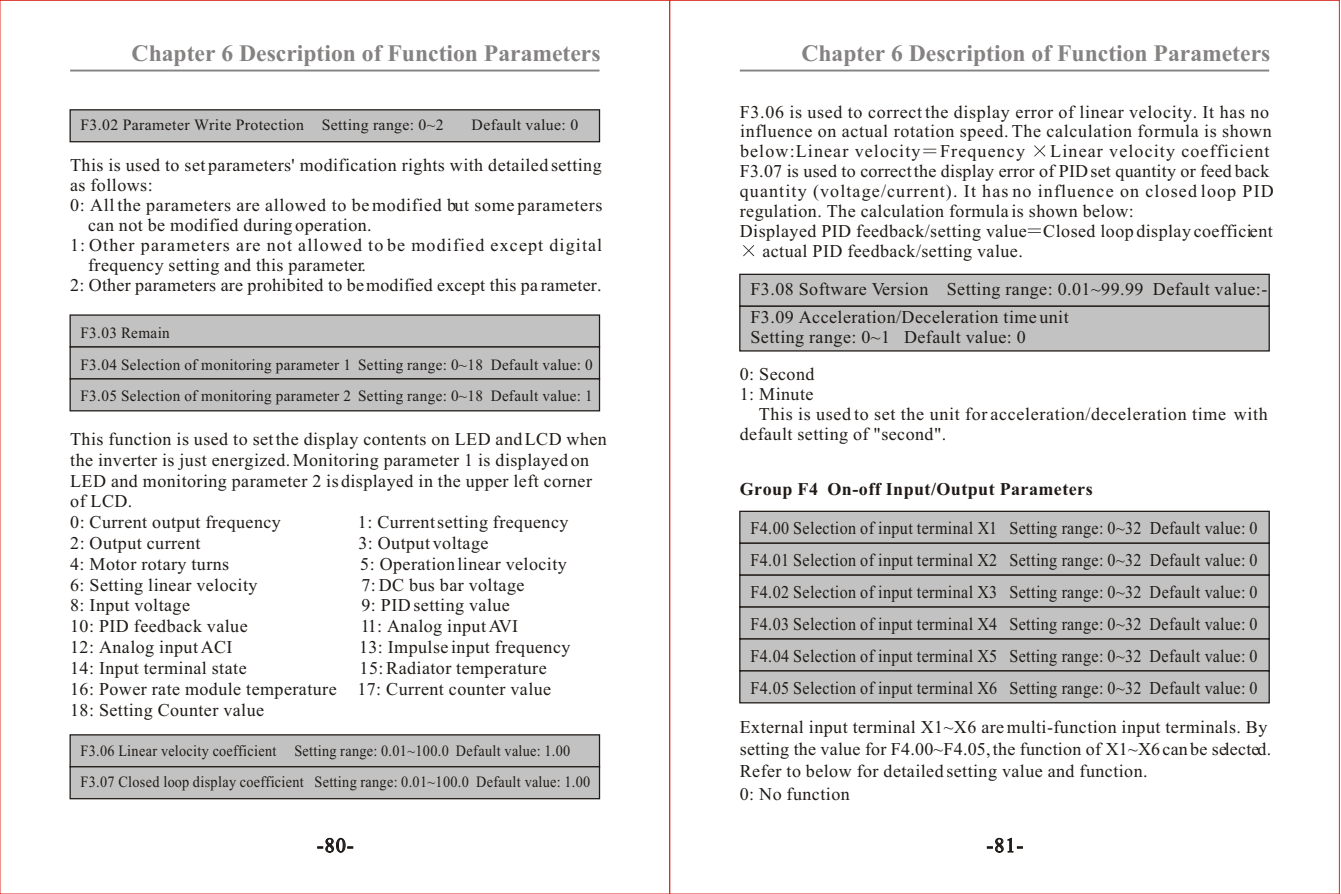
<style>
.page{position:relative;width:1341px;height:894px;background:#fff}
.page>*{position:absolute;margin:0;border:0;box-sizing:border-box;transform-origin:0 0}
.t1{font:700 23.62px "Times New Roman";color:#858282}
.t2{font:20.25px "Times New Roman";color:#1f1a17}
.t3{font:18px/20.7px "Times New Roman";letter-spacing:.025em;color:#1f1a17}
.t4{font:18px/31.9px "Times New Roman";letter-spacing:.025em;color:#1f1a17;text-align:justify;scale:.89 1}
.t5{font:18px "Times New Roman";letter-spacing:.06em;color:#1f1a17}
.t6{font:700 18px "Times New Roman";letter-spacing:.025em;color:#1f1a17}
.t7{font:15.75px/31.5px "Times New Roman";letter-spacing:.025em;color:#1f1a17;scale:.96 1}
.t8{font:15.75px/31.5px "Times New Roman";letter-spacing:.025em;color:#1f1a17;scale:.9 1}
.t9{font:15.75px "Times New Roman";letter-spacing:.025em;color:#1f1a17}
</style>
<div class="page">
<hr style="left:70px;top:70px;width:530px;height:1px;background:#858282">
<div style="left:70px;top:109px;width:530px;height:33px;background:#c2c2c2;border:1px solid #1f1a17"></div>
<div style="left:70px;top:314px;width:530px;height:33px;background:#c2c2c2;border:1px solid #1f1a17"></div>
<div style="left:70px;top:346px;width:530px;height:33px;background:#c2c2c2;border:1px solid #1f1a17"></div>
<div style="left:70px;top:378px;width:530px;height:33px;background:#c2c2c2;border:1px solid #1f1a17"></div>
<div style="left:70px;top:734px;width:530px;height:33px;background:#c2c2c2;border:1px solid #1f1a17"></div>
<div style="left:70px;top:766px;width:530px;height:33px;background:#c2c2c2;border:1px solid #1f1a17"></div>
<svg style="left:923px;top:149px;width:13px;height:4px"></svg>
<svg style="left:1034px;top:145px;width:11px;height:11px"></svg>
<svg style="left:1028px;top:228px;width:13px;height:5px"></svg>
<svg style="left:743px;top:245px;width:11px;height:11px"></svg>
<hr style="left:740px;top:70px;width:529px;height:1px;background:#858282">
<div style="left:739px;top:273px;width:531px;height:34px;background:#c2c2c2;border:1px solid #1f1a17"></div>
<div style="left:739px;top:305px;width:531px;height:46px;background:#c2c2c2;border:1px solid #1f1a17"></div>
<div style="left:739px;top:510px;width:531px;height:33px;background:#c2c2c2;border:1px solid #1f1a17"></div>
<div style="left:739px;top:542px;width:531px;height:33px;background:#c2c2c2;border:1px solid #1f1a17"></div>
<div style="left:739px;top:574px;width:531px;height:33px;background:#c2c2c2;border:1px solid #1f1a17"></div>
<div style="left:739px;top:606px;width:531px;height:33px;background:#c2c2c2;border:1px solid #1f1a17"></div>
<div style="left:739px;top:638px;width:531px;height:33px;background:#c2c2c2;border:1px solid #1f1a17"></div>
<div style="left:739px;top:670px;width:531px;height:33px;background:#c2c2c2;border:1px solid #1f1a17"></div>
<h1 class="t1" style="left:132px;top:45px;width:471px">Chapter 6 Description of Function Parameters</h1>
<p class="t9" style="left:81px;top:119px;width:365px">F3.02 Parameter Write Protection Setting range: 0~2</p>
<p class="t9" style="left:472px;top:119px;width:108px">Default value: 0</p>
<p class="t3" style="left:70px;top:156px;width:533px">This is used to set parameters' modification rights with detailed setting</p>
<p class="t3" style="left:70px;top:176px;width:84px">as follows:</p>
<p class="t3" style="left:70px;top:196px;width:534px">0: All the parameters are allowed to be modified but some parameters</p>
<p class="t3" style="left:88px;top:216px;width:285px">can not be modified during operation.</p>
<p class="t5" style="left:70px;top:238px;width:534px">1: Other parameters are not allowed to be modified except digital</p>
<p class="t3" style="left:88px;top:256px;width:280px">frequency setting and this parameter.</p>
<p class="t3" style="left:70px;top:276px;width:533px">2: Other parameters are prohibited to be modified except this pa rameter.</p>
<p class="t7" style="left:81px;top:318px;width:535px">F3.03 Remain<br>F3.04 Selection of monitoring parameter 1 Setting range: 0~18 Default value: 0<br>F3.05 Selection of monitoring parameter 2 Setting range: 0~18 Default value: 1</p>
<p class="t3" style="left:70px;top:430px;width:538px">This function is used to set the display contents on LED and LCD when the inverter is just energized. Monitoring parameter 1 is displayed on LED and monitoring parameter 2 is displayed in the upper left corner of LCD.<br>0: Current output frequency</p>
<p class="t3" style="left:358px;top:513px;width:212px">1: Current setting frequency</p>
<p class="t3" style="left:70px;top:534px;width:132px">2: Output current</p>
<p class="t3" style="left:358px;top:534px;width:132px">3: Output voltage</p>
<p class="t3" style="left:70px;top:555px;width:161px">4: Motor rotary turns</p>
<p class="t3" style="left:360px;top:555px;width:208px">5: Operation linear velocity</p>
<p class="t3" style="left:70px;top:576px;width:189px">6: Setting linear velocity</p>
<p class="t3" style="left:362px;top:576px;width:164px">7: DC bus bar voltage</p>
<p class="t3" style="left:70px;top:596px;width:121px">8: Input voltage</p>
<p class="t3" style="left:362px;top:596px;width:150px">9: PID setting value</p>
<p class="t3" style="left:70px;top:617px;width:179px">10: PID feedback value</p>
<p class="t3" style="left:361px;top:617px;width:159px">11: Analog input AVI</p>
<p class="t3" style="left:70px;top:638px;width:164px">12: Analog input ACI</p>
<p class="t3" style="left:359px;top:638px;width:213px">13: Impulse input frequency</p>
<p class="t3" style="left:70px;top:659px;width:178px">14: Input terminal state</p>
<p class="t3" style="left:70px;top:659px;width:483px;text-indent:289px">15: Radiator temperature<br>16: Power rate module temperature 17: Current counter value<br>18: Setting Counter value</p>
<p class="t8" style="left:81px;top:736px;width:568px">F3.06 Linear velocity coefficient Setting range: 0.01~100.0 Default value: 1.00<br>F3.07 Closed loop display coefficient Setting range: 0.01~100.0 Default value: 1.00</p>
<p class="t2" style="left:317px;top:837px;width:38px">-80-</p>
<h1 class="t1" style="left:801px;top:45px;width:471px">Chapter 6 Description of Function Parameters</h1>
<p class="t3" style="left:740px;top:103px;width:534px;line-height:20px">F3.06 is used to correct the display error of linear velocity. It has no influence on actual rotation speed. The calculation formula is shown below:Linear velocity Frequency</p>
<p class="t5" style="left:1050px;top:145px;width:221px">Linear velocity coefficient</p>
<p class="t3" style="left:740px;top:163px;width:531px">F3.07 is used to correct the display error of PID set quantity or feed back</p>
<p class="t5" style="left:740px;top:185px;width:535px">quantity (voltage/current). It has no influence on closed loop PID</p>
<p class="t3" style="left:740px;top:202px;width:396px">regulation. The calculation formula is shown below:</p>
<p class="t3" style="left:740px;top:222px;width:535px">Displayed PID feedback/setting value Closed loop display coefficient</p>
<p class="t3" style="left:762px;top:242px;width:262px">actual PID feedback/setting value.</p>
<p class="t3" style="left:751px;top:276px;width:518px;line-height:28.3px">F3.08 Software Version Setting range: 0.01~99.99 Default value:-<br>F3.09 Acceleration/Deceleration time unit</p>
<p class="t3" style="left:751px;top:328px;width:277px">Setting range: 0~1 Default value: 0</p>
<p class="t3" style="left:740px;top:365px;width:76px">0: Second</p>
<p class="t3" style="left:740px;top:385px;width:75px">1: Minute</p>
<p class="t3" style="left:759px;top:405px;width:511px">This is used to set the unit for acceleration/deceleration time with</p>
<p class="t3" style="left:740px;top:425px;width:208px">default setting of "second".</p>
<p class="t6" style="left:740px;top:483px;width:354px">Group F4 On-off Input/Output Parameters</p>
<p class="t4" style="left:750px;top:513px;width:571px">F4.00 Selection of input terminal X1 Setting range: 0~32 Default value: 0<br>F4.01 Selection of input terminal X2 Setting range: 0~32 Default value: 0<br>F4.02 Selection of input terminal X3 Setting range: 0~32 Default value: 0<br>F4.03 Selection of input terminal X4 Setting range: 0~32 Default value: 0<br>F4.04 Selection of input terminal X5 Setting range: 0~32 Default value: 0<br>F4.05 Selection of input terminal X6 Setting range: 0~32 Default value: 0</p>
<p class="t3" style="left:740px;top:717px;width:533px;line-height:22.1px">External input terminal X1~X6 are multi-function input terminals. By setting the value for F4.00~F4.05, the function of X1~X6 can be selected.<br>Refer to below for detailed setting value and function.<br>0: No function</p>
<p class="t2" style="left:987px;top:837px;width:38px">-81-</p>
</div>
